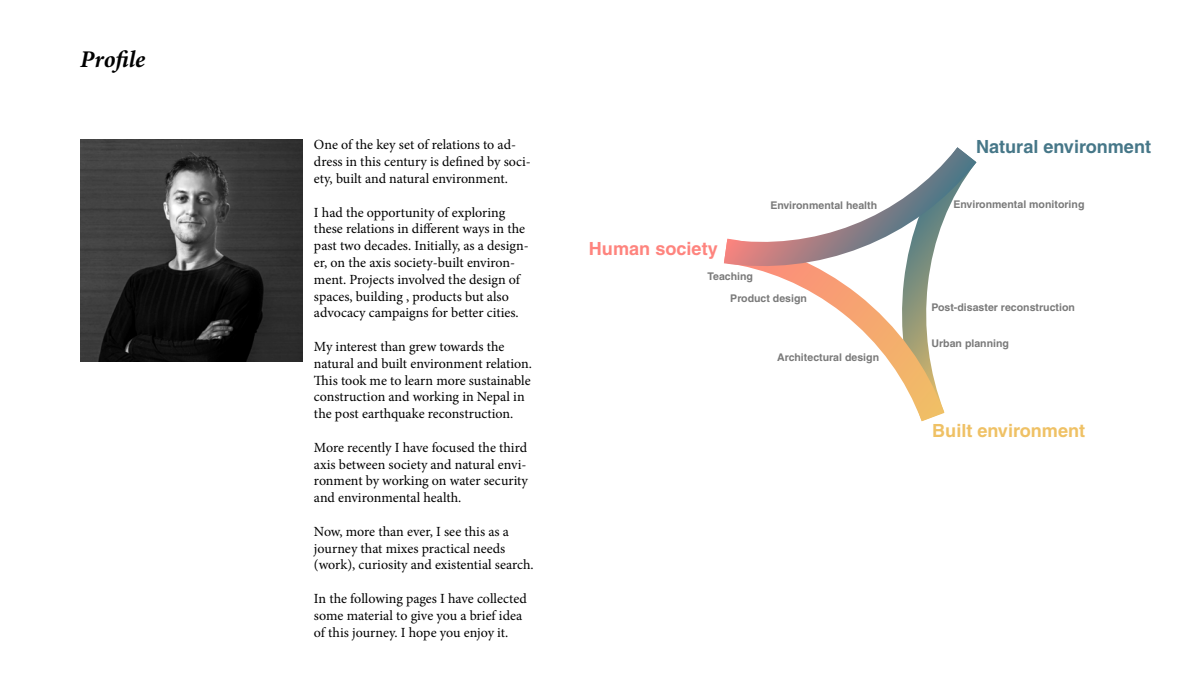
<style>
.page{position:relative;width:1200px;height:700px;background:#fff}
.page>*{position:absolute;margin:0;border:0;box-sizing:border-box;transform-origin:0 0}
.t1{font:italic 700 24px "Minion Pro";letter-spacing:-.005em;color:#000}
.t2{font:700 18.1px "Helvetica";color:#467788}
.t3{font:700 18.1px "Helvetica";color:#efc165}
.t4{font:700 18.1px "Helvetica";color:#fe847e}
.t5{font:14px/16.8px "Minion Pro";color:#000}
.t6{font:700 10.6px "Helvetica";color:#7a7a7a}
</style>
<div class="page">
<img style="left:80px;top:139px;width:222px;height:222px">
<svg style="left:724px;top:147px;width:252px;height:274px"></svg>
<h1 class="t1" style="left:80px;top:43px;width:67px">Profile</h1>
<p class="t5" style="left:314px;top:137px;width:218px">One of the key set of relations to ad&shy;dress in this century is defined by soci&shy;ety, built and natural environment.</p>
<p class="t5" style="left:314px;top:204px;width:216px">I had the opportunity of exploring these relations in different ways in the past two decades. Initially, as a design&shy;er, on the axis society-built environ&shy;ment. Projects involved the design of spaces, building , products but also advocacy campaigns for better cities.</p>
<p class="t5" style="left:314px;top:338px;width:220px">My interest than grew towards the natural and built environment relation.<br>This took me to learn more sustainable construction and working in Nepal in the post earthquake reconstruction.</p>
<p class="t5" style="left:314px;top:439px;width:216px;text-align:justify">More recently I have focused the third axis between society and natural envi&shy;ronment by working on water security and environmental health.</p>
<p class="t5" style="left:314px;top:523px;width:221px">Now, more than ever, I see this as a journey that mixes practical needs (work), curiosity and existential search.</p>
<p class="t5" style="left:314px;top:590px;width:214px">In the following pages I have collected some material to give you a brief idea of this journey. I hope you enjoy it.</p>
<p class="t2" style="left:976px;top:135px;width:177px">Natural environment</p>
<p class="t4" style="left:589px;top:238px;width:130px">Human society</p>
<p class="t6" style="left:707px;top:270px;width:47px">Teaching</p>
<p class="t6" style="left:770px;top:198px;width:108px">Environmental health</p>
<p class="t6" style="left:953px;top:198px;width:132px">Environmental monitoring</p>
<p class="t6" style="left:730px;top:292px;width:78px">Product design</p>
<p class="t6" style="left:777px;top:351px;width:103px">Architectural design</p>
<p class="t6" style="left:931px;top:301px;width:145px">Post-disaster reconstruction</p>
<p class="t6" style="left:932px;top:336px;width:79px">Urban planning</p>
<p class="t3" style="left:932px;top:419px;width:155px">Built environment</p>
</div>
